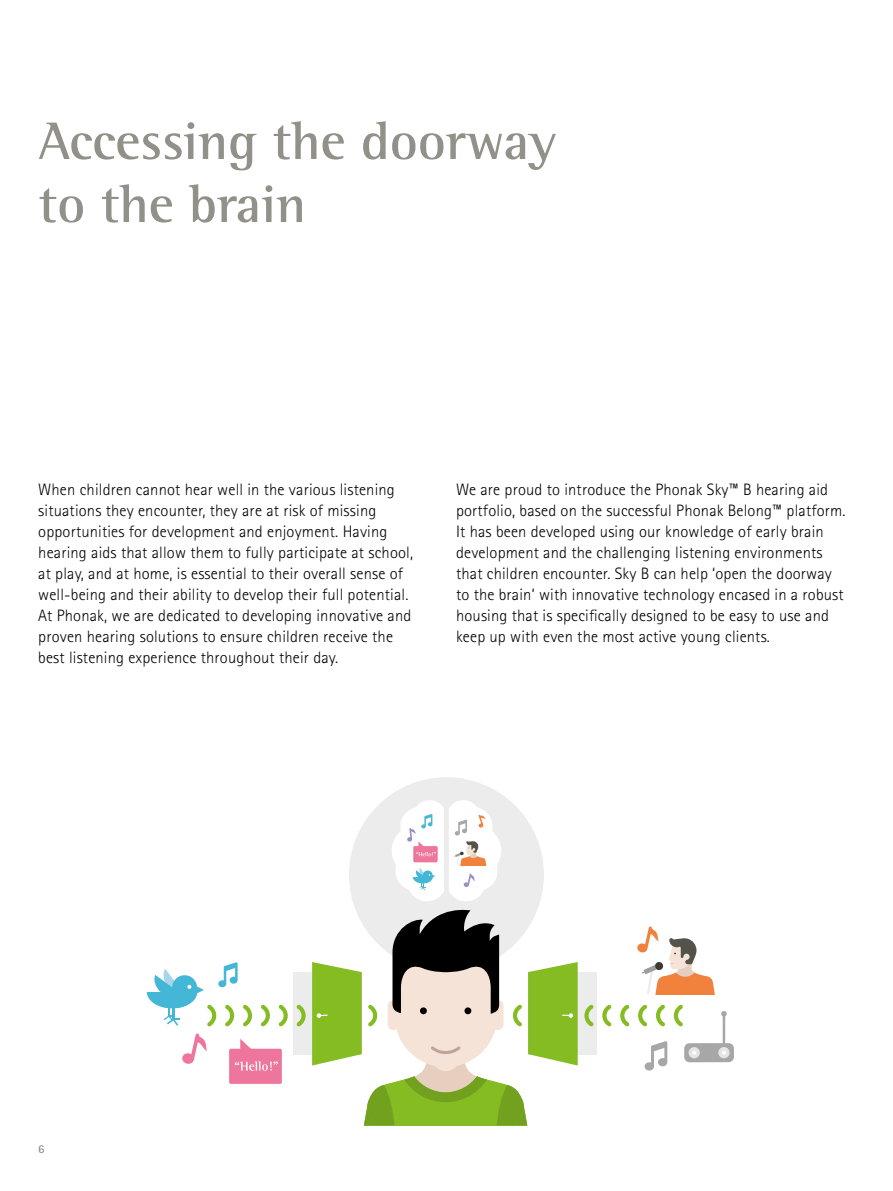
<style>
.page{position:relative;width:893px;height:1191px;background:#fff}
.page>*{position:absolute;margin:0;border:0;box-sizing:border-box;transform-origin:0 0}
.PHO_Lead_Quote_36pt{font:700 54px/63px "Rotis Semi Serif Pro";color:#919189}
.PHO_Bodycopy_11pt_Bl{font:300 16.5px/21px "Rotis Sans Serif Pro";letter-spacing:.01em;color:#000}
.t1{font:700 12px "Rotis Sans Serif Pro";color:#919189}
</style>
<div class="page">
<div style="left:349px;top:777px;width:195px;height:195px;background:#ececed;border-radius:50%"></div>
<div style="left:293px;top:972px;width:69px;height:82px;background:#ececed"></div>
<div style="left:528px;top:972px;width:68px;height:82px;background:#ececed"></div>
<svg style="left:674px;top:1004px;width:9px;height:22px"></svg>
<svg style="left:656px;top:1004px;width:9px;height:22px"></svg>
<svg style="left:638px;top:1004px;width:9px;height:22px"></svg>
<svg style="left:620px;top:1004px;width:9px;height:22px"></svg>
<svg style="left:602px;top:1004px;width:10px;height:22px"></svg>
<svg style="left:584px;top:1004px;width:10px;height:22px"></svg>
<svg style="left:261px;top:1004px;width:9px;height:22px"></svg>
<svg style="left:278px;top:1004px;width:10px;height:22px"></svg>
<svg style="left:296px;top:1004px;width:10px;height:22px"></svg>
<svg style="left:645px;top:1041px;width:22px;height:29px"></svg>
<div style="left:229px;top:1048px;width:53px;height:35px;background:#ee769d;border-radius:2px"></div>
<svg style="left:235px;top:1039px;width:43px;height:31px"></svg>
<svg style="left:182px;top:1033px;width:26px;height:31px"></svg>
<svg style="left:147px;top:962px;width:105px;height:64px"></svg>
<hr style="left:723px;top:1013px;width:2px;height:36px;background:#a7a7a8">
<svg style="left:721px;top:1011px;width:6px;height:5px"></svg>
<div style="left:684px;top:1043px;width:50px;height:19px;background:#a7a7a8;border-radius:5px"></div>
<svg style="left:689px;top:1047px;width:11px;height:11px"></svg>
<div style="left:718px;top:1047px;width:12px;height:11px;background:#e5e5e5;border-radius:50%"></div>
<svg style="left:722px;top:1051px;width:4px;height:3px"></svg>
<svg style="left:312px;top:800px;width:266px;height:325px"></svg>
<svg style="left:637px;top:926px;width:78px;height:68px"></svg>
<p class="PHO_Lead_Quote_36pt" style="left:38px;top:109px;width:520px">Accessing the doorway to the brain</p>
<p class="PHO_Bodycopy_11pt_Bl" style="left:38px;top:479px;width:376px">When children cannot hear well in the various listening situations they encounter, they are at risk of missing opportunities for development and enjoyment. Having hearing aids that allow them to fully participate at school, at play, and at home, is essential to their overall sense of well-being and their ability to develop their full potential.</p>
<p class="PHO_Bodycopy_11pt_Bl" style="left:38px;top:605px;width:375px">At Phonak, we are dedicated to developing innovative and proven hearing solutions to ensure children receive the best listening experience throughout their day.</p>
<p class="PHO_Bodycopy_11pt_Bl" style="left:456px;top:479px;width:391px">We are proud to introduce the Phonak Sky™ B hearing aid portfolio, based on the successful Phonak Belong™ platform.<br>It has been developed using our knowledge of early brain development and the challenging listening environments that children encounter. Sky B can help ‘open the doorway to the brain’ with innovative technology encased in a robust housing that is specifically designed to be easy to use and keep up with even the most active young clients.</p>
<p class="t1" style="left:38px;top:1141px;width:8px">6</p>
</div>
